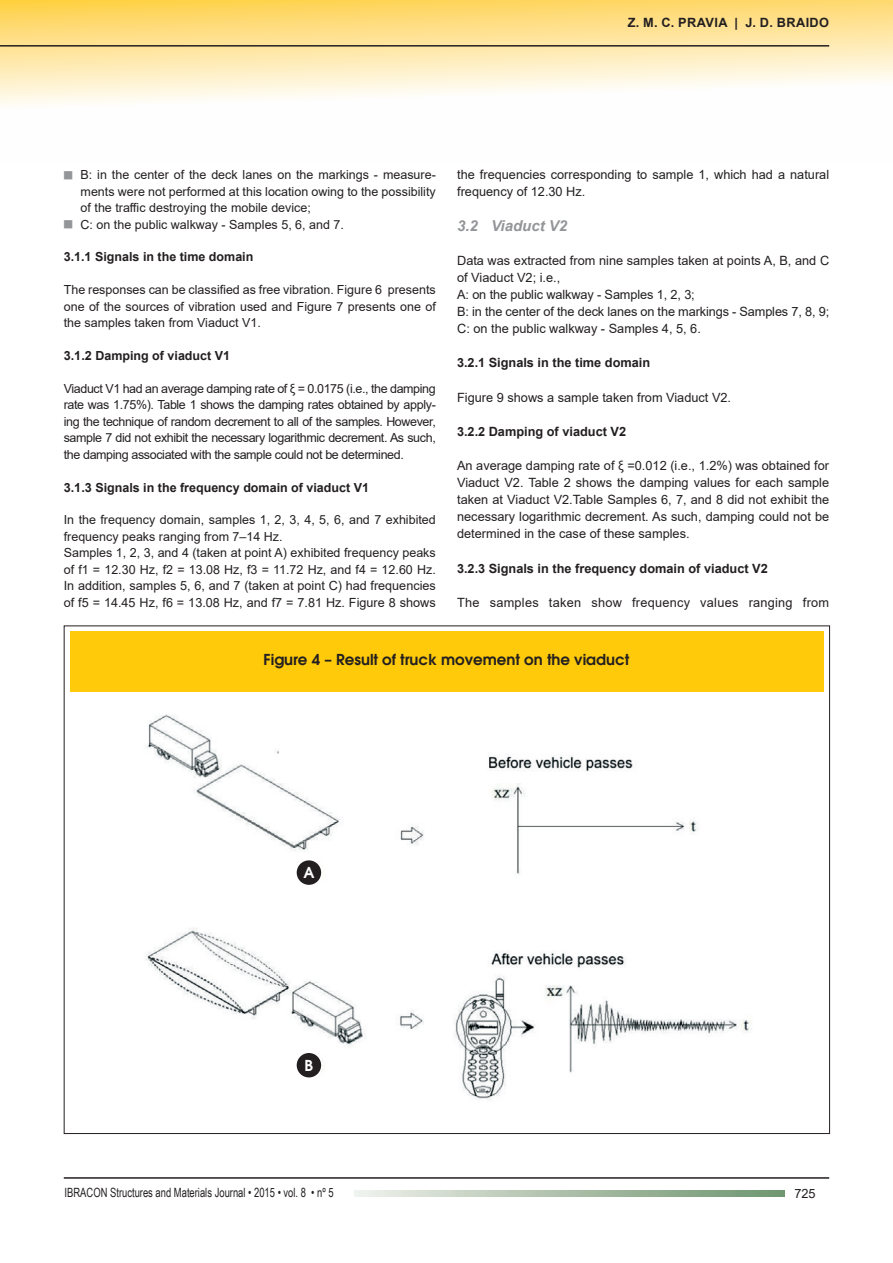
<style>
.page{position:relative;width:893px;height:1263px;background:#fff}
.page>*{position:absolute;margin:0;border:0;box-sizing:border-box;transform-origin:0 0}
.t1{font:600 15px "Avant Garde";color:#231f20}
.t2{font:italic 700 15px "Arial";color:#939598}
.t3{font:600 15px "Avant Garde";color:#fff}
.t4{font:12.75px/17.1px "Arial";color:#231f20}
.t5{font:700 12.75px "Arial";color:#231f20}
.t6{font:12.75px "Arial Narrow";color:#231f20;scale:.9 1}
.t7{font:12.75px "Arial";letter-spacing:.02em;color:#231f20}
.t8{font:700 12.75px "Arial";letter-spacing:.035em;color:#231f20}
.t9{font:12.6px/16.8px "Arial";color:#231f20}
.t10{font:12.45px/16.4px "Arial";color:#231f20;text-align:justify}
.t11{font:700 12.45px "Arial";color:#231f20}
.s1{color:#939598}
.s2{font-size:12.6px}
.s3{font-size:12.75px}
</style>
<div class="page">
<svg style="left:0;top:0;width:893px;height:105px"></svg>
<hr style="left:64px;top:1177px;width:765px;height:2px;background:#231f20">
<hr style="left:0;top:45px;width:829px;height:2px;background:#231f20">
<svg style="left:354px;top:1190px;width:431px;height:6px;background:#acc0aa"></svg>
<div style="left:70px;top:631px;width:753px;height:60px;background:#feca0a"></div>
<img style="left:146px;top:714px;width:606px;height:386px">
<div style="left:295px;top:859px;width:28px;height:27px;border:3px solid #fff;border-radius:50%"></div>
<div style="left:297px;top:860px;width:24px;height:25px;background:#231f20;border-radius:50%"></div>
<div style="left:295px;top:1051px;width:28px;height:28px;border:3px solid #fff;border-radius:50%"></div>
<div style="left:297px;top:1053px;width:24px;height:24px;background:#231f20;border-radius:50%"></div>
<p class="t8" style="left:628px;top:14px;width:203px">Z. M. C. PRAVIA | J. D. BRAIDO</p>
<p class="t10" style="left:81px;top:167px;width:357px;text-indent:-17px"><span class="s1">■</span> B: in the center of the deck lanes on the markings - measure&shy;ments were not performed at this location owing to the possibility of the traffic destroying the mobile device;</p>
<p class="t10" style="left:64px;top:216px;width:282px"><span class="s1">■</span> C: on the public walkway - Samples 5, 6, and 7.</p>
<p class="t11" style="left:64px;top:248px;width:191px">3.1.1 Signals in the time domain</p>
<p class="t10" style="left:64px;top:282px;width:373px">The responses can be classified as free vibration. Figure 6 presents one of the sources of vibration used and Figure 7 presents one of the samples taken from Viaduct V1.</p>
<p class="t11" style="left:64px;top:347px;width:168px"><span class="s2">3.1.2</span> Damping of viaduct V1</p>
<p class="t10" style="left:64px;top:380px;width:374px">Viaduct V1 had an average damping rate of ξ = 0.0175 (i.e., the damping rate was 1.75%). Table 1 shows the damping rates obtained by apply&shy;ing the technique of random decrement to all of the samples. However, sample 7 did not exhibit the necessary logarithmic decrement. As such, the damping associated with the sample could not be determined.</p>
<p class="t11" style="left:64px;top:478px;width:307px"><span class="s2">3.1.3</span> Signals in the frequency domain of viaduct V1</p>
<p class="t10" style="left:64px;top:512px;width:374px;text-align:left">In the frequency domain, samples 1, 2, 3, 4, 5, 6, and 7 exhibited frequency peaks ranging from 7–14 Hz.<br>Samples 1, 2, 3, and 4 (taken at point A) exhibited frequency peaks of f1 = 12.30 Hz, f2 = 13.08 Hz, f3 = 11.72 Hz, and f4 = 12.60 Hz.</p>
<p class="t9" style="left:64px;top:577px;width:374px">In addition, samples 5, 6, and 7 (taken at point C) had frequencies of f5 = 14.45 Hz, f6 = 13.08 Hz, and f7 = 7.81 Hz. Figure 8 <span class="s3">shows</span></p>
<p class="t4" style="left:457px;top:166px;width:374px">the frequencies corresponding to sample 1, which had a natural frequency of 12.30 Hz.</p>
<p class="t2" style="left:457px;top:215px;width:112px">3.2 Viaduct V2</p>
<p class="t4" style="left:457px;top:252px;width:374px">Data was extracted from nine samples taken at points A, B, and C of Viaduct V2; i.e.,<br>A: on the public walkway - Samples 1, 2, 3;<br>B: in the center of the deck lanes on the markings - Samples 7, 8, 9; C: on the public walkway - Samples 4, 5, 6.</p>
<p class="t5" style="left:457px;top:354px;width:195px"><span class="s2">3.2.1</span> Signals in the time domain</p>
<p class="t4" style="left:457px;top:388px;width:276px">Figure 9 shows a sample taken from Viaduct V2.</p>
<p class="t5" style="left:457px;top:422px;width:171px"><span class="s2">3.2.2</span> Damping of viaduct V2</p>
<p class="t4" style="left:457px;top:457px;width:374px;text-align:justify">An average damping rate of ξ =0.012 (i.e., 1.2%) was obtained for Viaduct V2. Table 2 shows the damping values for each sample taken at Viaduct V2.Table Samples 6, 7, and 8 did not exhibit the necessary logarithmic decrement. As such, damping could not be determined in the case of these samples.</p>
<p class="t5" style="left:457px;top:559px;width:312px"><span class="s2">3.2.3</span> Signals in the frequency domain of viaduct V2</p>
<p class="t7" style="left:457px;top:593px;width:374px">The samples taken show frequency values ranging from</p>
<p class="t1" style="left:264px;top:650px;width:367px">Figure 4 – Result of truck movement on the viaduct</p>
<p class="t3" style="left:303px;top:863px;width:13px">A</p>
<p class="t3" style="left:305px;top:1055px;width:10px">B</p>
<p class="t6" style="left:65px;top:1183px;width:300px">IBRACON Structures and Materials Journal • 2015 • vol. 8 • nº 5</p>
<p class="t4" style="left:794px;top:1185px;width:23px">725</p>
</div>
